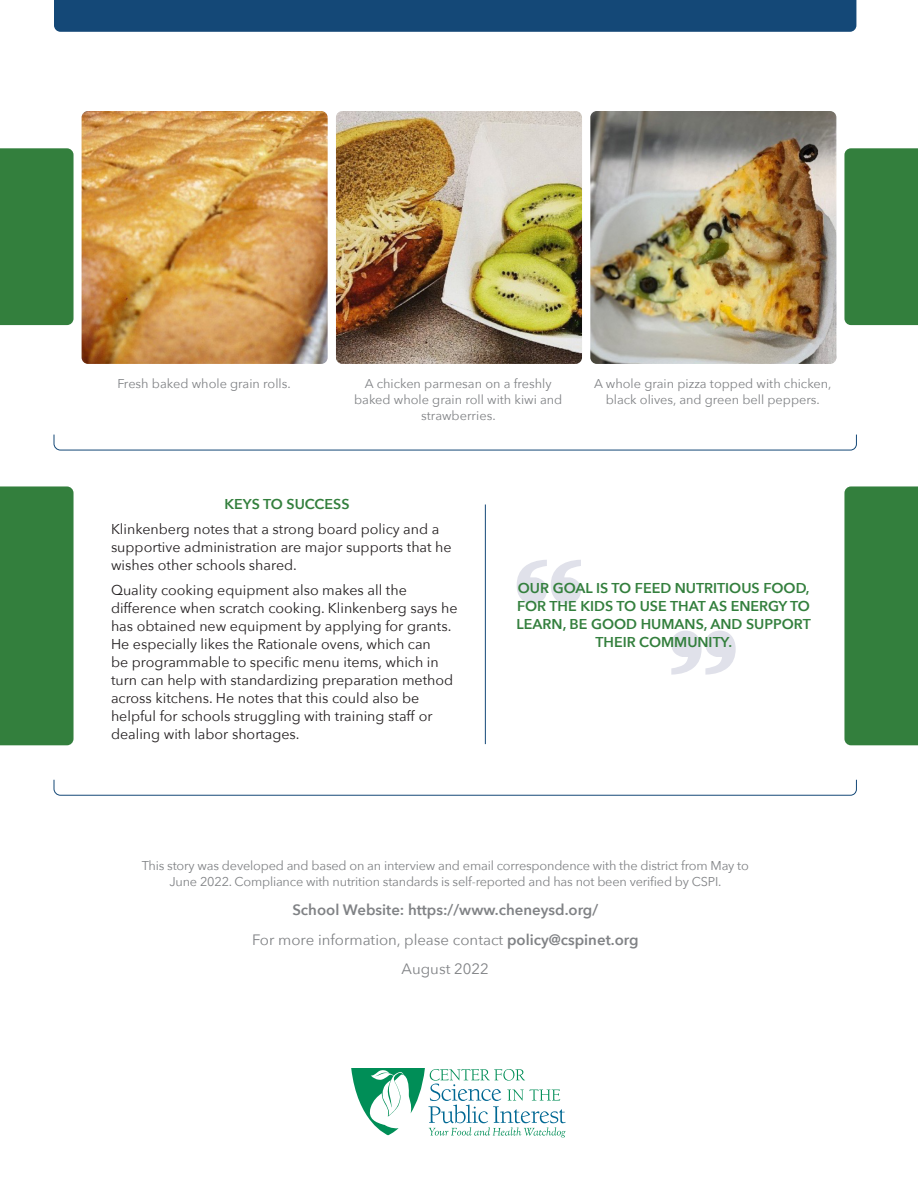
<style>
.page{position:relative;width:918px;height:1188px;background:#fff}
.page>*{position:absolute;margin:0;border:0;box-sizing:border-box;transform-origin:0 0}
.t1{font:900 138px "Tiempos Headline";color:#e0e1ea}
.t2{font:15px "Avenir Next";color:#808285}
.t3{font:600 15px "Avenir Next";color:#808285}
.t4{font:14.25px/18px "Avenir Next";color:#231f20}
.t5{font:600 14.25px/18px "Avenir Next";color:#337f3d;text-align:center}
.t6{font:12.75px/15.8px "Avenir Next";letter-spacing:-.015em;color:#808285;text-align:center}
.s1{font-weight:600}
</style>
<div class="page">
<svg style="left:351px;top:1068px;width:215px;height:70px"></svg>
<div style="left:0;top:148px;width:74px;height:177px;background:#337f3d"></div>
<div style="left:844px;top:148px;width:74px;height:177px;background:#337f3d"></div>
<div style="left:0;top:486px;width:74px;height:259px;background:#337f3d"></div>
<div style="left:844px;top:486px;width:74px;height:259px;background:#337f3d"></div>
<svg style="left:54px;top:434px;width:803px;height:16px"></svg>
<svg style="left:54px;top:779px;width:803px;height:17px"></svg>
<img style="left:82px;top:111px;width:246px;height:253px">
<img style="left:336px;top:111px;width:246px;height:253px">
<img style="left:590px;top:111px;width:246px;height:253px">
<div style="left:54px;top:0;width:802px;height:32px;background:#144877"></div>
<hr style="left:485px;top:505px;width:1px;height:239px;background:#144877">
<p class="t6" style="left:117px;top:375px;width:175px">Fresh baked whole grain rolls.</p>
<p class="t6" style="left:354px;top:375px;width:210px">A chicken parmesan on a freshly baked whole grain roll with kiwi and strawberries.</p>
<p class="t6" style="left:594px;top:375px;width:239px">A whole grain pizza topped with chicken, black olives, and green bell peppers.</p>
<p class="t5" style="left:224px;top:495px;width:127px">KEYS TO SUCCESS</p>
<p class="t4" style="left:111px;top:519px;width:342px">Klinkenberg notes that a strong board policy and a supportive administration are major supports that he wishes other schools shared.</p>
<p class="t4" style="left:111px;top:580px;width:348px">Quality cooking equipment also makes all the difference when scratch cooking. Klinkenberg says he has obtained new equipment by applying for grants.<br>He especially likes the Rationale ovens, which can<br>be programmable to specific menu items, which in turn can help with standardizing preparation method across kitchens. He notes that this could also be helpful for schools struggling with training staff or dealing with labor shortages.</p>
<p class="t1" style="left:511px;top:519px;width:77px">“</p>
<p class="t5" style="left:517px;top:578px;width:296px">OUR GOAL IS TO FEED NUTRITIOUS FOOD,<br>FOR THE KIDS TO USE THAT AS ENERGY TO<br>LEARN, BE GOOD HUMANS, AND SUPPORT<br>THEIR COMMUNITY.</p>
<p class="t1" style="left:666px;top:589px;width:77px">”</p>
<p class="t6" style="left:142px;top:857px;width:609px">This story was developed and based on an interview and email correspondence with the district from May to<br>June 2022. Compliance with nutrition standards is self-reported and has not been verified by CSPI.</p>
<p class="t3" style="left:292px;top:897px;width:307px">School Website: https://www.cheneysd.org/</p>
<p class="t2" style="left:252px;top:927px;width:388px">For more information, please contact <span class="s1">policy@cspinet.org</span></p>
<p class="t2" style="left:402px;top:956px;width:89px">August 2022</p>
</div>
